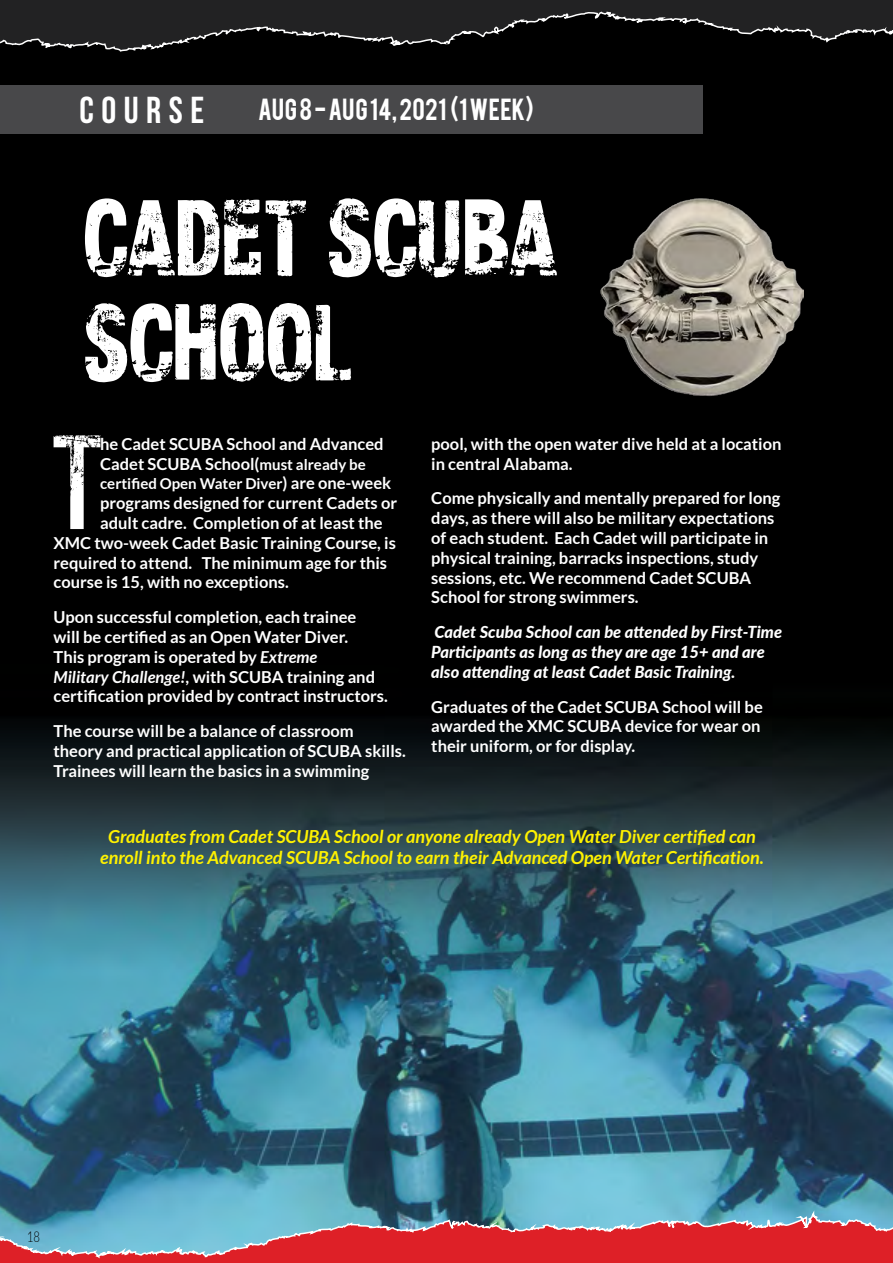
<style>
.page{position:relative;width:893px;height:1263px;background:#fff}
.page>*{position:absolute;margin:0;border:0;box-sizing:border-box;transform-origin:0 0}
.t1{font:106.95px "Skyfall";color:#fff}
.t2{font:103.5px/105px "CF Xerography Demo";color:#fff}
.t3{font:700 37.5px "Bebas Neue";letter-spacing:.2em;color:#fff}
.t4{font:24px "Bebas";letter-spacing:.015em;color:#fff}
.t5{font:italic 700 18px/21.6px "Lato";color:#fff200;text-align:center}
.t6{font:700 16.5px/19.8px "Lato";color:#fff}
.t7{font:italic 800 16.5px/19.8px "Lato";color:#fff}
.t8{font:700 15px "Lato";color:#fff}
.t9{font:300 15px "Lato";color:#000;scale:.75 1}
.s1{font-size:15px}
.s2{font-size:16.5px}
.s3{font-style:italic}
</style>
<div class="page">
<img style="left:0;top:91px;width:893px;height:1096px">
<img style="left:601px;top:196px;width:202px;height:202px">
<div style="left:872px;top:0;width:21px;height:594px;background:#000"></div>
<div style="left:0;top:85px;width:702px;height:49px;background:#48484a"></div>
<svg style="left:0;top:0;width:893px;height:91px;background:#151516"></svg>
<svg style="left:0;top:1187px;width:893px;height:76px;background:#8f7485"></svg>
<h3 class="t3" style="left:80px;top:90px;width:126px">COURSE</h3>
<h3 class="t4" style="left:258px;top:92px;width:277px">AUG 8 - AUG 14, 2021 (1 WEEK)</h3>
<h2 class="t2" style="left:81px;top:187px;width:476px">CADET SCUBA<br>SCHOOL</h2>
<h1 class="t1" style="left:54px;top:429px;width:48px">T</h1>
<p class="t6" style="left:100px;top:434px;width:285px">he Cadet SCUBA School and Advanced<br>Cadet SCUBA School(<span class="s1">must already be</span></p>
<p class="t8" style="left:100px;top:475px;width:293px">certified Open Water Diver<span class="s2">) are one-week</span></p>
<p class="t6" style="left:100px;top:493px;width:298px">programs designed for current Cadets or</p>
<p class="t6" style="left:100px;top:513px;width:284px">adult cadre. Completion of at least the</p>
<p class="t6" style="left:54px;top:533px;width:344px">XMC two-week Cadet Basic Training Course, is</p>
<p class="t6" style="left:54px;top:552px;width:335px">required to attend. The minimum age for this</p>
<p class="t6" style="left:54px;top:572px;width:237px">course is 15, with no exceptions.</p>
<p class="t6" style="left:54px;top:607px;width:336px">Upon successful completion, each trainee<br>will be certified as an Open Water Diver.<br>This program is operated by <span class="s3">Extreme<br>Military Challenge!,</span> with SCUBA training and certification provided by contract instructors.</p>
<p class="t6" style="left:54px;top:721px;width:354px">The course will be a balance of classroom theory and practical application of SCUBA skills.<br>Trainees will learn the basics in a swimming</p>
<p class="t6" style="left:431px;top:434px;width:352px">pool, with the open water dive held at a location in central Alabama.</p>
<p class="t6" style="left:431px;top:488px;width:351px">Come physically and mentally prepared for long days, as there will also be military expectations of each student. Each Cadet will participate in physical training, barracks inspections, study sessions, etc. We recommend Cadet SCUBA School for strong swimmers.</p>
<p class="t7" style="left:431px;top:622px;width:352px">Cadet Scuba School can be attended by First-Time<br>Participants as long as they are age 15+ and are also attending at least Cadet Basic Training.</p>
<p class="t6" style="left:431px;top:696px;width:333px">Graduates of the Cadet SCUBA School will be awarded the XMC SCUBA device for wear on their uniform, or for display.</p>
<p class="t5" style="left:100px;top:826px;width:665px">Graduates from Cadet SCUBA School or anyone already Open Water Diver certified can enroll into the Advanced SCUBA School to earn their Advanced Open Water Certification.</p>
<p class="t9" style="left:27px;top:1226px;width:19px">18</p>
</div>
